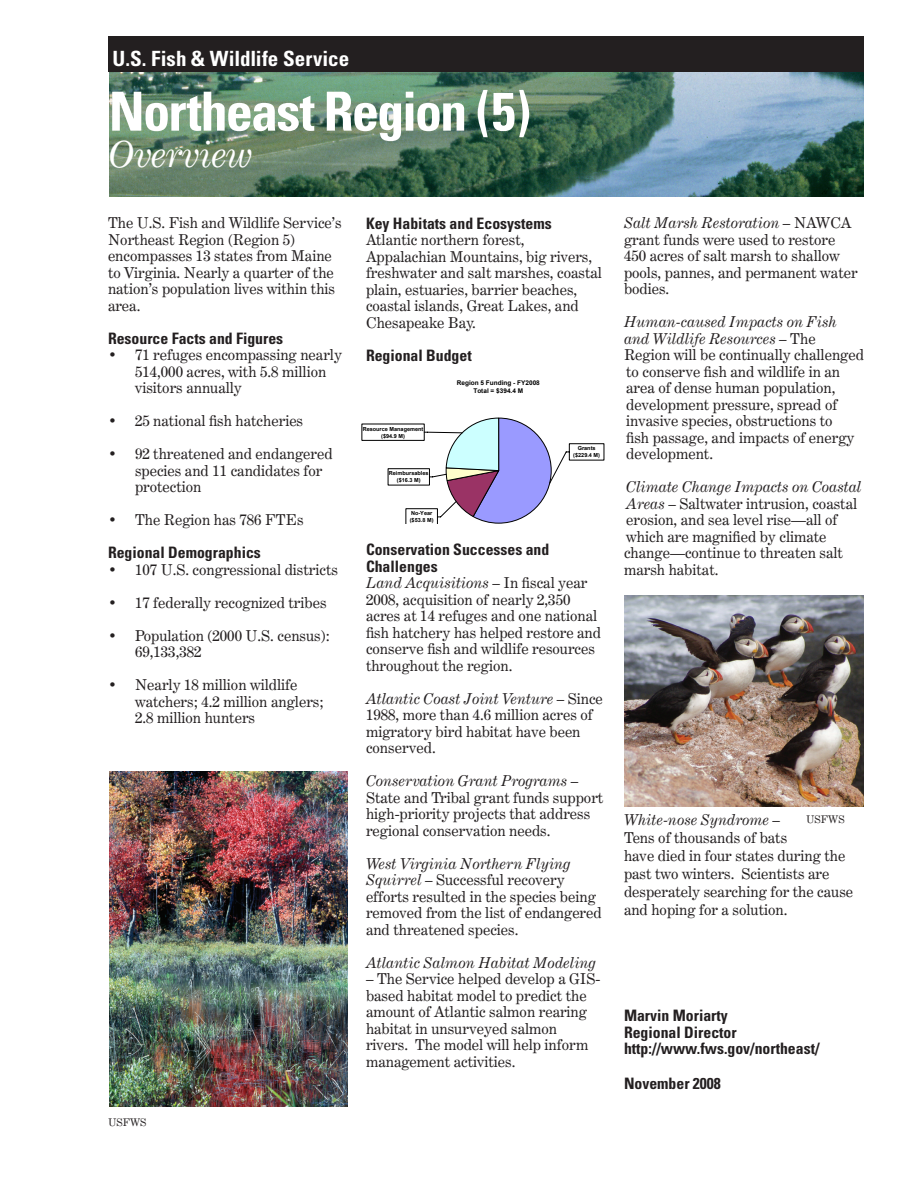
<style>
.page{position:relative;width:918px;height:1188px;background:#fff}
.page>*{position:absolute;margin:0;border:0;box-sizing:border-box;transform-origin:0 0}
.Cover_Title{font:700 condensed 54px "Univers";letter-spacing:-.035em;color:#fff}
.Cover_Title-2{font:italic 36px "Century Expanded BT";letter-spacing:-.015em;color:#fff}
.t1{font:700 condensed 21px "Univers";color:#fff}
.Text_Heading{font:700 condensed 15.75px/16.5px "Univers";color:#231f20}
.Text_Heading-2{font:15px/16.5px "Century Expanded BT";color:#231f20}
.Text{font:15px/16.5px "Century Expanded BT";color:#231f20}
.Text_Heading-3{font:italic 15px "Century Expanded BT";color:#231f20}
.Photo_Credit{font:10.5px "Century Expanded BT";color:#231f20}
.t2{font:700 6.45px/8.1px "Arial";color:#000;text-align:center}
.t3{font:700 5.55px/6.9px "Arial";color:#000;text-align:center}
.s1{font-style:italic}
</style>
<div class="page">
<img style="left:109px;top:72px;width:755px;height:125px">
<div style="left:108px;top:36px;width:756px;height:36px;background:#231f20"></div>
<img style="left:624px;top:596px;width:240px;height:211px">
<img style="left:109px;top:772px;width:239px;height:335px">
<svg style="left:406px;top:418px;width:198px;height:106px"></svg>
<p class="t1" style="left:113px;top:46px;width:238px">U.S. Fish &amp; Wildlife Service</p>
<p class="Cover_Title" style="left:109px;top:78px;width:424px">Northeast Region (5)</p>
<p class="Cover_Title-2" style="left:109px;top:132px;width:145px">Overview</p>
<p class="Text" style="left:108px;top:214px;width:235px">The U.S. Fish and Wildlife Service’s<br>Northeast Region (Region 5) encompasses 13 states from Maine to Virginia. Nearly a quarter of the nation’s population lives within this area.</p>
<p class="Text_Heading" style="left:108px;top:330px;width:177px">Resource Facts and Figures</p>
<p class="Text" style="left:135px;top:346px;width:208px;text-indent:-27px">• 71 refuges encompassing nearly<br>514,000 acres, with 5.8 million visitors annually</p>
<p class="Text" style="left:108px;top:412px;width:197px">• 25 national fish hatcheries</p>
<p class="Text" style="left:135px;top:445px;width:199px;text-indent:-27px">• 92 threatened and endangered species and 11 candidates for protection</p>
<p class="Text" style="left:108px;top:511px;width:197px">• The Region has 786 FTEs</p>
<p class="Text_Heading" style="left:108px;top:544px;width:154px">Regional Demographics</p>
<p class="Text" style="left:108px;top:561px;width:231px">• 107 U.S. congressional districts</p>
<p class="Text" style="left:108px;top:594px;width:220px">• 17 federally recognized tribes</p>
<p class="Text" style="left:135px;top:627px;width:196px;text-indent:-27px">• Population (2000 U.S. census):<br>69,133,382</p>
<p class="Text" style="left:135px;top:676px;width:190px;text-indent:-27px">• Nearly 18 million wildlife watchers; 4.2 million anglers;<br>2.8 million hunters</p>
<p class="Photo_Credit" style="left:108px;top:1116px;width:40px">USFWS</p>
<p class="Text_Heading" style="left:366px;top:215px;width:187px">Key Habitats and Ecosystems</p>
<p class="Text" style="left:366px;top:231px;width:238px">Atlantic northern forest,<br>Appalachian Mountains, big rivers, freshwater and salt marshes, coastal plain, estuaries, barrier beaches, coastal islands, Great Lakes, and<br>Chesapeake Bay.</p>
<p class="Text_Heading" style="left:366px;top:347px;width:107px">Regional Budget</p>
<p class="t3" style="left:363px;top:425px;width:62px">Resource Management ($94.9 M)</p>
<p class="t3" style="left:389px;top:470px;width:41px">Reimbursables ($16.3 M)</p>
<p class="t3" style="left:410px;top:510px;width:25px;text-align:left">No-Year ($53.8 M)</p>
<p class="t2" style="left:457px;top:378px;width:85px">Region 5 Funding - FY2008<br>Total = $394.4 M</p>
<p class="t3" style="left:573px;top:445px;width:28px">Grants ($229.4 M)</p>
<p class="Text_Heading" style="left:366px;top:541px;width:185px">Conservation Successes and<br>Challenges</p>
<p class="Text_Heading-2" style="left:366px;top:574px;width:237px"><span class="s1">Land Acquisitions</span> – In fiscal year 2008, acquisition of nearly 2,350 acres at 14 refuges and one national fish hatchery has helped restore and conserve fish and wildlife resources throughout the region.</p>
<p class="Text_Heading-2" style="left:366px;top:690px;width:238px"><span class="s1">Atlantic Coast Joint Venture</span> – Since<br>1988, more than 4.6 million acres of migratory bird habitat have been conserved.</p>
<p class="Text_Heading-2" style="left:366px;top:772px;width:239px"><span class="s1">Conservation Grant Programs</span> – State and Tribal grant funds support high-priority projects that address regional conservation needs.</p>
<p class="Text_Heading-2" style="left:366px;top:855px;width:237px"><span class="s1">West Virginia Northern Flying<br>Squirrel</span> – Successful recovery efforts resulted in the species being removed from the list of endangered and threatened species.</p>
<p class="Text_Heading-3" style="left:366px;top:953px;width:231px">Atlantic Salmon Habitat Modeling</p>
<p class="Text_Heading-2" style="left:366px;top:970px;width:236px">– The Service helped develop a GIS&shy;based habitat model to predict the amount of Atlantic salmon rearing habitat in unsurveyed salmon rivers. The model will help inform management activities.</p>
<p class="Text_Heading-2" style="left:624px;top:214px;width:235px"><span class="s1">Salt Marsh Restoration</span> – NAWCA grant funds were used to restore<br>450 acres of salt marsh to shallow pools, pannes, and permanent water bodies.</p>
<p class="Text_Heading-2" style="left:624px;top:313px;width:241px"><span class="s1">Human-caused Impacts on Fish and Wildlife Resources</span> – The<br>Region will be continually challenged to conserve fish and wildlife in an area of dense human population, development pressure, spread of invasive species, obstructions to<br>fish passage, and impacts of energy development.</p>
<p class="Text_Heading-2" style="left:624px;top:478px;width:239px"><span class="s1">Climate Change Impacts on Coastal<br>Areas</span> – Saltwater intrusion, coastal erosion, and sea level rise—all of which are magnified by climate change—continue to threaten salt marsh habitat.</p>
<p class="Text_Heading-2" style="left:624px;top:810px;width:231px;line-height:18px"><span class="s1">White-nose Syndrome</span> –<br>Tens of thousands of bats<br>have died in four states during the past two winters. Scientists are desperately searching for the cause and hoping for a solution.</p>
<p class="Photo_Credit" style="left:806px;top:812px;width:40px">USFWS</p>
<p class="Text_Heading" style="left:624px;top:1007px;width:105px">Marvin Moriarty</p>
<p class="Text_Heading" style="left:624px;top:1024px;width:114px">Regional Director</p>
<p class="Text_Heading" style="left:624px;top:1040px;width:197px">http://www.fws.gov/northeast/</p>
<p class="Text_Heading" style="left:624px;top:1075px;width:98px">November 2008</p>
</div>
